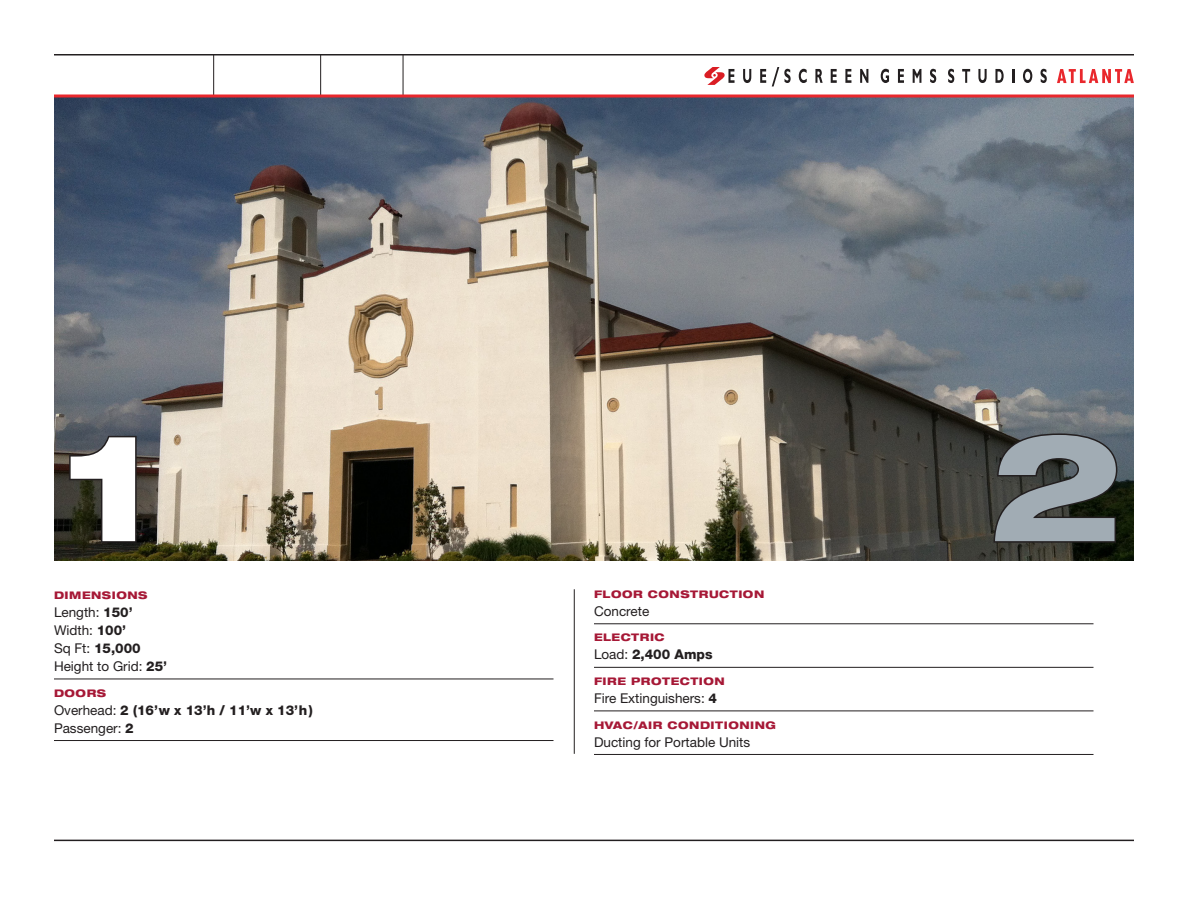
<style>
.page{position:relative;width:1188px;height:918px;background:#fff}
.page>*{position:absolute;margin:0;border:0;box-sizing:border-box;transform-origin:0 0}
.t1{font:800 expanded 150px "Helvetica Neue";color:#fff}
.t2{font:800 expanded 150px "Helvetica Neue";color:#a1acb4}
.t3{font:13.5px "Helvetica Neue";color:#231f20}
.t4{font:800 13.5px "Helvetica Neue";color:#231f20}
.t5{font:800 expanded 10.5px "Helvetica Neue";letter-spacing:.05em;color:#a61836}
.s1{font-weight:800}
.s2{font-weight:400}
</style>
<div class="page">
<img style="left:54px;top:98px;width:1080px;height:463px">
<hr style="left:54px;top:679px;width:500px;height:1px;background:#231f20">
<hr style="left:54px;top:740px;width:500px;height:1px;background:#231f20">
<hr style="left:574px;top:589px;width:1px;height:165px;background:#231f20">
<svg style="left:992px;top:432px;width:127px;height:112px;background:#353935"></svg>
<svg style="left:68px;top:434px;width:70px;height:110px;background:#3c3933"></svg>
<hr style="left:594px;top:623px;width:500px;height:1px;background:#231f20">
<hr style="left:594px;top:667px;width:500px;height:1px;background:#231f20">
<hr style="left:594px;top:711px;width:500px;height:1px;background:#231f20">
<hr style="left:594px;top:754px;width:500px;height:1px;background:#231f20">
<hr style="left:54px;top:840px;width:1080px;height:1px;background:#231f20">
<hr style="left:213px;top:55px;width:1px;height:41px;background:#231f20">
<hr style="left:320px;top:55px;width:1px;height:41px;background:#231f20">
<hr style="left:403px;top:55px;width:1px;height:41px;background:#231f20">
<hr style="left:54px;top:54px;width:1080px;height:2px;background:#231f20">
<svg style="left:54px;top:94px;width:1080px;height:4px;background:#d7484f"></svg>
<svg style="left:799px;top:69px;width:8px;height:14px"></svg>
<svg style="left:815px;top:69px;width:8px;height:14px"></svg>
<svg style="left:831px;top:69px;width:6px;height:14px"></svg>
<svg style="left:845px;top:69px;width:6px;height:14px"></svg>
<svg style="left:860px;top:69px;width:8px;height:14px"></svg>
<svg style="left:881px;top:69px;width:8px;height:14px"></svg>
<svg style="left:898px;top:69px;width:6px;height:14px"></svg>
<svg style="left:913px;top:69px;width:8px;height:14px"></svg>
<svg style="left:930px;top:69px;width:6px;height:14px"></svg>
<svg style="left:704px;top:68px;width:31px;height:17px"></svg>
<svg style="left:743px;top:69px;width:8px;height:14px"></svg>
<svg style="left:760px;top:69px;width:6px;height:14px"></svg>
<svg style="left:948px;top:69px;width:6px;height:14px"></svg>
<svg style="left:962px;top:69px;width:8px;height:14px"></svg>
<svg style="left:978px;top:69px;width:9px;height:14px"></svg>
<svg style="left:995px;top:69px;width:9px;height:14px"></svg>
<svg style="left:1012px;top:69px;width:2px;height:14px"></svg>
<svg style="left:1023px;top:69px;width:9px;height:14px"></svg>
<svg style="left:1041px;top:69px;width:6px;height:14px"></svg>
<svg style="left:772px;top:68px;width:19px;height:18px"></svg>
<svg style="left:1057px;top:69px;width:77px;height:14px"></svg>
<p class="t1" style="left:63px;top:391px;width:93px">1</p>
<p class="t5" style="left:54px;top:589px;width:95px">DIMENSIONS</p>
<p class="t3" style="left:54px;top:604px;width:80px">Length: <span class="s1">150’</span></p>
<p class="t3" style="left:54px;top:622px;width:74px">Width: <span class="s1">100’</span></p>
<p class="t4" style="left:54px;top:640px;width:88px"><span class="s2">Sq Ft:</span> 15,000</p>
<p class="t3" style="left:54px;top:658px;width:115px">Height to Grid: <span class="s1">25’</span></p>
<p class="t5" style="left:54px;top:686px;width:54px">DOORS</p>
<p class="t4" style="left:54px;top:702px;width:260px"><span class="s2">Overhead:</span> 2 (16’w x 13’h / 11’w x 13’h)</p>
<p class="t3" style="left:54px;top:720px;width:81px">Passenger: <span class="s1">2</span></p>
<p class="t5" style="left:594px;top:587px;width:172px">FLOOR CONSTRUCTION</p>
<p class="t3" style="left:594px;top:603px;width:57px">Concrete</p>
<p class="t5" style="left:594px;top:631px;width:72px">ELECTRIC</p>
<p class="t4" style="left:594px;top:647px;width:120px"><span class="s2">Load:</span> 2,400 Amps</p>
<p class="t5" style="left:594px;top:674px;width:132px">FIRE PROTECTION</p>
<p class="t3" style="left:594px;top:690px;width:125px">Fire Extinguishers: <span class="s1">4</span></p>
<p class="t5" style="left:594px;top:718px;width:184px">HVAC/AIR CONDITIONING</p>
<p class="t3" style="left:594px;top:734px;width:158px">Ducting for Portable Units</p>
<p class="t2" style="left:990px;top:391px;width:135px">2</p>
</div>
